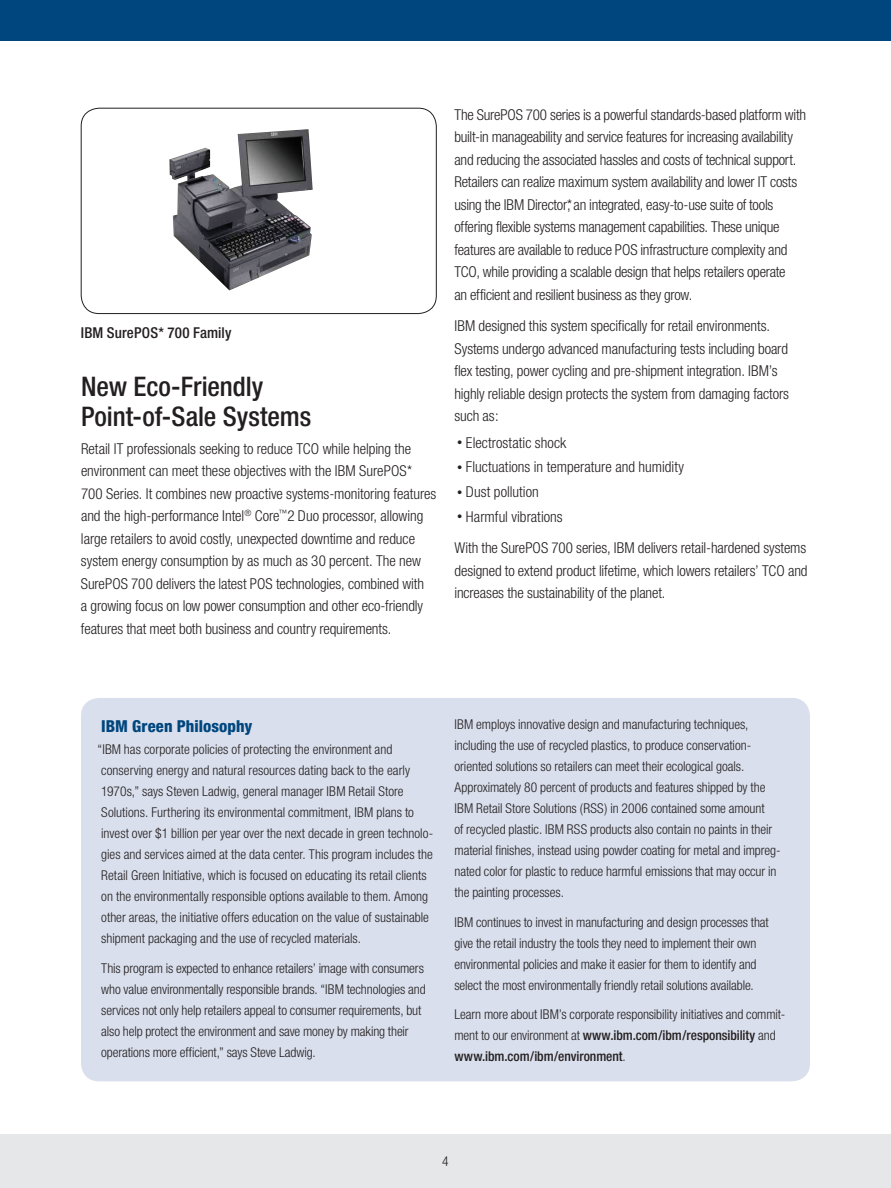
<style>
.page{position:relative;width:891px;height:1188px;background:#fff}
.page>*{position:absolute;margin:0;border:0;box-sizing:border-box;transform-origin:0 0}
.t1{font:500 condensed 27px/30px "Helvetica Neue";letter-spacing:-.005em;color:#231f20}
.t2{font:800 condensed 16.5px "Helvetica Neue";letter-spacing:.005em;color:#00467e}
.t3{font:300 condensed 15px/22.5px "Helvetica Neue";letter-spacing:-.01em;color:#231f20}
.t4{font:500 condensed 15px "Helvetica Neue";letter-spacing:.01em;color:#231f20}
.t5{font:300 condensed 13.5px/21px "Helvetica Neue";letter-spacing:-.005em;color:#231f20}
.s1{font-size:10.5px}
.s2{font-weight:500}
</style>
<div class="page">
<div style="left:0;top:0;width:891px;height:40px;background:#00467e"></div>
<div style="left:0;top:1134px;width:891px;height:54px;background:#e6e7e9"></div>
<img style="left:169px;top:129px;width:144px;height:161px">
<div style="left:81px;top:108px;width:355px;height:206px;border:1px solid #231f20;border-radius:18px"></div>
<div style="left:81px;top:698px;width:729px;height:383px;background:#d9dfec;border-radius:18px"></div>
<p class="t4" style="left:81px;top:324px;width:152px">IBM SurePOS* 700 Family</p>
<h1 class="t1" style="left:81px;top:371px;width:232px">New Eco-Friendly<br>Point-of-Sale Systems</h1>
<p class="t3" style="left:81px;top:437px;width:357px">Retail IT professionals seeking to reduce TCO while helping the environment can meet these objectives with the IBM SurePOS* 700 Series. It combines new proactive systems-monitoring features and the high-performance Intel<sup>®</sup> Core<sup>™</sup>2 Duo processor, allowing large retailers to avoid costly, unexpected downtime and reduce system energy consumption by as much as 30 percent. The new SurePOS 700 delivers the latest POS technologies, combined with<br>a growing focus on low power consumption and other eco-friendly features that meet both business and country requirements.</p>
<p class="t3" style="left:454px;top:103px;width:353px">The SurePOS 700 series is a powerful standards-based platform with built-in manageability and service features for increasing availability and reducing the associated hassles and costs of technical support.<br>Retailers can realize maximum system availability and lower IT costs using the IBM Director*, an integrated, easy-to-use suite of tools offering flexible systems management capabilities. These unique features are available to reduce POS infrastructure complexity and TCO, while providing a scalable design that helps retailers operate<br>an efficient and resilient business as they grow.</p>
<p class="t3" style="left:454px;top:314px;width:336px">IBM designed this system specifically for retail environments.<br>Systems undergo advanced manufacturing tests including board flex testing, power cycling and pre-shipment integration. IBM’s highly reliable design protects the system from damaging factors such as:</p>
<p class="t3" style="left:457px;top:431px;width:111px"><span class="s1">•</span> Electrostatic shock</p>
<p class="t3" style="left:457px;top:456px;width:228px"><span class="s1">•</span> Fluctuations in temperature and humidity</p>
<p class="t3" style="left:457px;top:481px;width:83px"><span class="s1">•</span> Dust pollution</p>
<p class="t3" style="left:454px;top:501px;width:353px;line-height:31.2px"><span class="s1">•</span> Harmful vibrations<br>With the SurePOS 700 series, IBM delivers retail-hardened systems</p>
<p class="t3" style="left:454px;top:559px;width:355px">designed to extend product lifetime, which lowers retailers’ TCO and increases the sustainability of the planet.</p>
<p class="t2" style="left:101px;top:715px;width:153px">IBM Green Philosophy</p>
<p class="t5" style="left:98px;top:739px;width:337px">“IBM has corporate policies of protecting the environment and conserving energy and natural resources dating back to the early 1970s,” says Steven Ladwig, general manager IBM Retail Store Solutions. Furthering its environmental commitment, IBM plans to invest over $1 billion per year over the next decade in green technolo&shy;gies and services aimed at the data center. This program includes the Retail Green Initiative, which is focused on educating its retail clients on the environmentally responsible options available to them. Among other areas, the initiative offers education on the value of sustainable shipment packaging and the use of recycled materials.</p>
<p class="t5" style="left:101px;top:958px;width:326px">This program is expected to enhance retailers’ image with consumers who value environmentally responsible brands. “IBM technologies and services not only help retailers appeal to consumer requirements, but also help protect the environment and save money by making their operations more efficient,” says Steve Ladwig.</p>
<p class="t5" style="left:455px;top:714px;width:328px">IBM employs innovative design and manufacturing techniques, including the use of recycled plastics, to produce conservation&shy;oriented solutions so retailers can meet their ecological goals.<br>Approximately 80 percent of products and features shipped by the IBM Retail Store Solutions (RSS) in 2006 contained some amount<br>of recycled plastic. IBM RSS products also contain no paints in their material finishes, instead using powder coating for metal and impreg&shy;nated color for plastic to reduce harmful emissions that may occur in the painting processes.</p>
<p class="t5" style="left:455px;top:911px;width:316px">IBM continues to invest in manufacturing and design processes that give the retail industry the tools they need to implement their own environmental policies and make it easier for them to identify and select the most environmentally friendly retail solutions available.</p>
<p class="t5" style="left:455px;top:1004px;width:332px">Learn more about IBM’s corporate responsibility initiatives and commit&shy;ment to our environment at <span class="s2">www.ibm.com/ibm/responsibility</span> and <span class="s2">www.ibm.com/ibm/environment</span>.</p>
<p class="t5" style="left:442px;top:1151px;width:8px">4</p>
</div>
